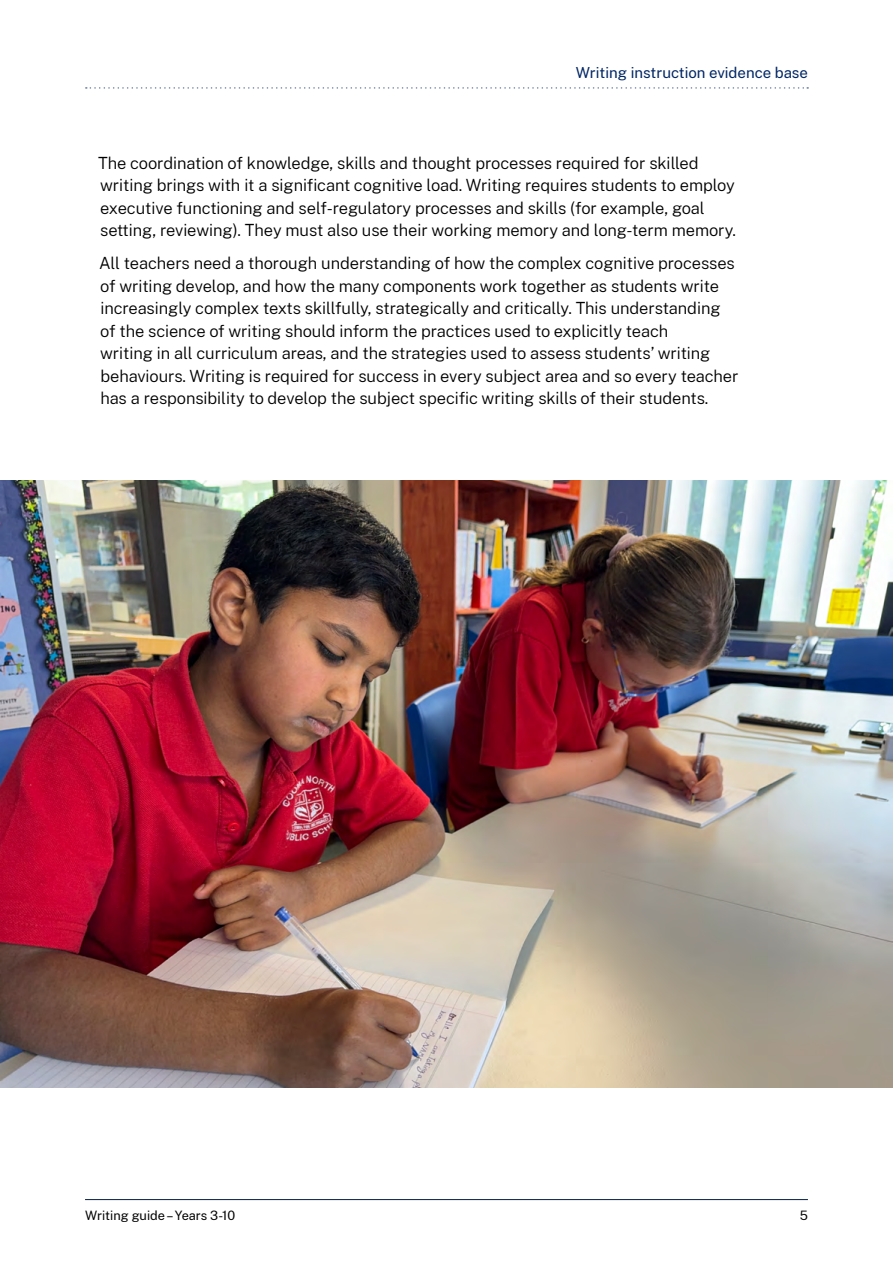
<style>
.page{position:relative;width:893px;height:1263px;background:#fff}
.page>*{position:absolute;margin:0;border:0;box-sizing:border-box;transform-origin:0 0}
.Body_text{font:300 16.5px/22.5px "Public Sans";letter-spacing:-.005em;color:#000}
.t1{font:15px "Public Sans";color:#002664}
.t2{font:12.75px "Public Sans";color:#000}
</style>
<div class="page">
<svg style="left:86px;top:87px;width:722px;height:2px"></svg>
<hr style="left:85px;top:1199px;width:723px;height:1px;background:#041e42">
<img style="left:0;top:480px;width:893px;height:607px">
<p class="t1" style="left:576px;top:62px;width:234px">Writing instruction evidence base</p>
<p class="Body_text" style="left:98px;top:151px;width:639px">The coordination of knowledge, skills and thought processes required for skilled writing brings with it a significant cognitive load. Writing requires students to employ executive functioning and self-regulatory processes and skills (for example, goal setting, reviewing). They must also use their working memory and long-term memory.</p>
<p class="Body_text" style="left:99px;top:251px;width:641px">All teachers need a thorough understanding of how the complex cognitive processes of writing develop, and how the many components work together as students write increasingly complex texts skillfully, strategically and critically. This understanding of the science of writing should inform the practices used to explicitly teach<br>writing in all curriculum areas, and the strategies used to assess students’ writing behaviours. Writing is required for success in every subject area and so every teacher has a responsibility to develop the subject specific writing skills of their students.</p>
<p class="t2" style="left:85px;top:1207px;width:152px">Writing guide – Years 3-10</p>
<p class="t2" style="left:800px;top:1207px;width:10px">5</p>
</div>
